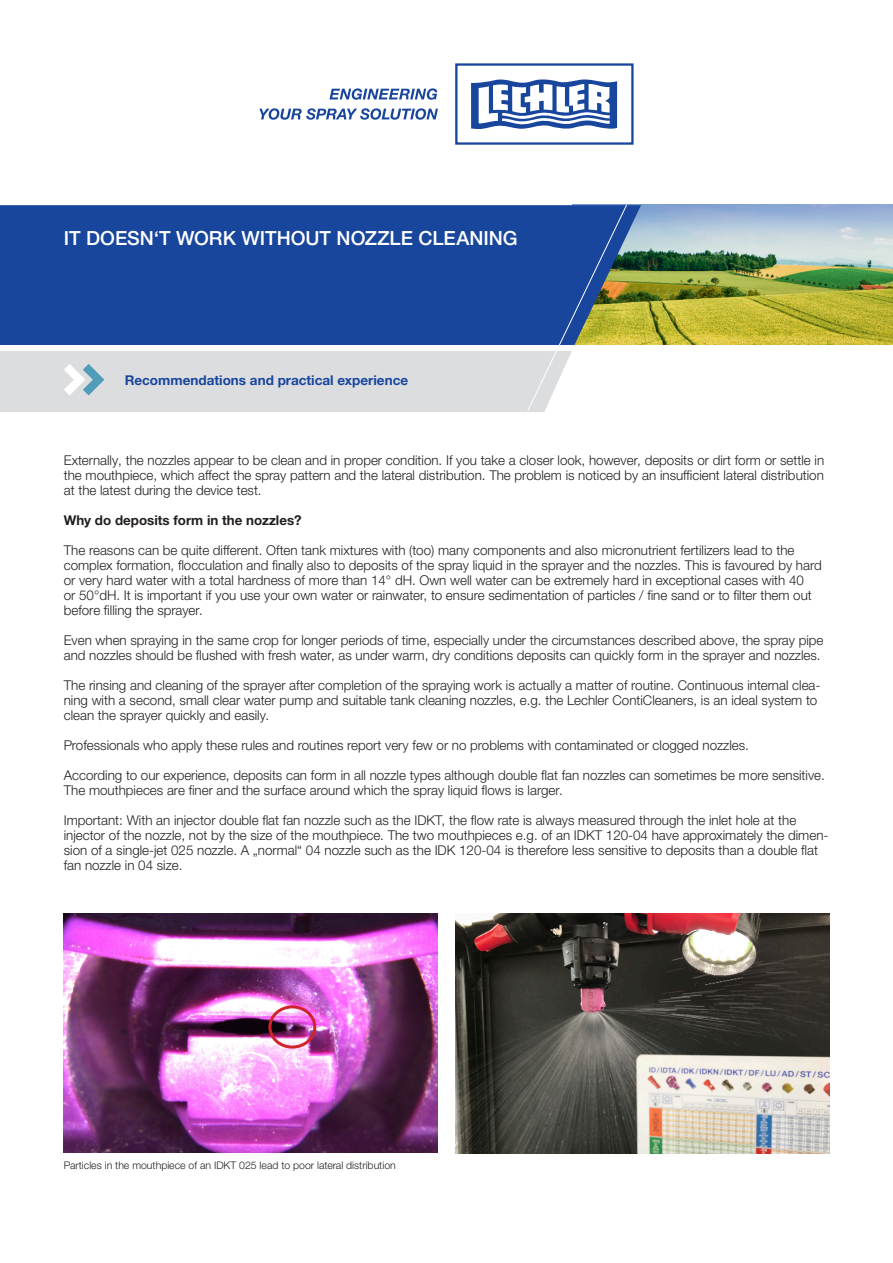
<style>
.page{position:relative;width:893px;height:1263px;background:#fff}
.page>*{position:absolute;margin:0;border:0;box-sizing:border-box;transform-origin:0 0}
.t1{font:500 19.5px "Helvetica Neue LTW1 G";color:#fff}
.t2{font:300 13.5px/15px "Helvetica Neue LTW1 G";color:#231f20}
.t3{font:700 13.5px "Helvetica Neue LTW1 G";color:#18469d}
.t4{font:700 13.5px "Helvetica Neue LTW1 G";color:#231f20}
.t5{font:300 10.5px "Helvetica Neue LTW1 G";color:#231f20}
</style>
<div class="page">
<img style="left:641px;top:205px;width:252px;height:140px">
<svg style="left:628px;top:205px;width:13px;height:140px;background:#869863"></svg>
<svg style="left:0;top:204px;width:628px;height:208px;background:#5d7bb2"></svg>
<div style="left:455px;top:63px;width:179px;height:82px;border:2px solid #18469d"></div>
<svg style="left:471px;top:79px;width:146px;height:50px"></svg>
<svg style="left:329px;top:88px;width:108px;height:12px"></svg>
<svg style="left:259px;top:108px;width:179px;height:12px"></svg>
<img style="left:64px;top:913px;width:374px;height:240px">
<img style="left:455px;top:913px;width:374px;height:240px">
<div style="left:268px;top:1005px;width:48px;height:43px;border:3px solid #d1232a;border-radius:50%"></div>
<h1 class="t1" style="left:64px;top:227px;width:455px">IT DOESN‘T WORK WITHOUT NOZZLE CLEANING</h1>
<p class="t3" style="left:125px;top:371px;width:285px">Recommendations and practical experience</p>
<p class="t2" style="left:64px;top:452px;width:762px;text-align:justify">Externally, the nozzles appear to be clean and in proper condition. If you take a closer look, however, deposits or dirt form or settle in the mouthpiece, which affect the spray pattern and the lateral distribution. The problem is noticed by an insufficient lateral distribution at the latest during the device test.</p>
<p class="t4" style="left:64px;top:511px;width:239px">Why do deposits form in the nozzles?</p>
<p class="t2" style="left:64px;top:542px;width:759px">The reasons can be quite different. Often tank mixtures with (too) many components and also micronutrient fertilizers lead to the complex formation, flocculation and finally also to deposits of the spray liquid in the sprayer and the nozzles. This is favoured by hard or very hard water with a total hardness of more than 14° dH. Own well water can be extremely hard in exceptional cases with 40<br>or 50°dH. It is important if you use your own water or rainwater, to ensure sedimentation of particles / fine sand or to filter them out before filling the sprayer.</p>
<p class="t2" style="left:64px;top:632px;width:761px">Even when spraying in the same crop for longer periods of time, especially under the circumstances described above, the spray pipe and nozzles should be flushed with fresh water, as under warm, dry conditions deposits can quickly form in the sprayer and nozzles.</p>
<p class="t2" style="left:64px;top:677px;width:758px">The rinsing and cleaning of the sprayer after completion of the spraying work is actually a matter of routine. Continuous internal clea&shy;ning with a second, small clear water pump and suitable tank cleaning nozzles, e.g. the Lechler ContiCleaners, is an ideal system to clean the sprayer quickly and easily.</p>
<p class="t2" style="left:64px;top:737px;width:687px">Professionals who apply these rules and routines report very few or no problems with contaminated or clogged nozzles.</p>
<p class="t2" style="left:64px;top:767px;width:763px">According to our experience, deposits can form in all nozzle types although double flat fan nozzles can sometimes be more sensitive.<br>The mouthpieces are finer and the surface around which the spray liquid flows is larger.</p>
<p class="t2" style="left:64px;top:812px;width:766px">Important: With an injector double flat fan nozzle such as the IDKT, the flow rate is always measured through the inlet hole at the injector of the nozzle, not by the size of the mouthpiece. The two mouthpieces e.g. of an IDKT 120-04 have approximately the dimen&shy;sion of a single-jet 025 nozzle. A „normal“ 04 nozzle such as the IDK 120-04 is therefore less sensitive to deposits than a double flat fan nozzle in 04 size.</p>
<p class="t5" style="left:64px;top:1159px;width:334px">Particles in the mouthpiece of an IDKT 025 lead to poor lateral distribution</p>
</div>
